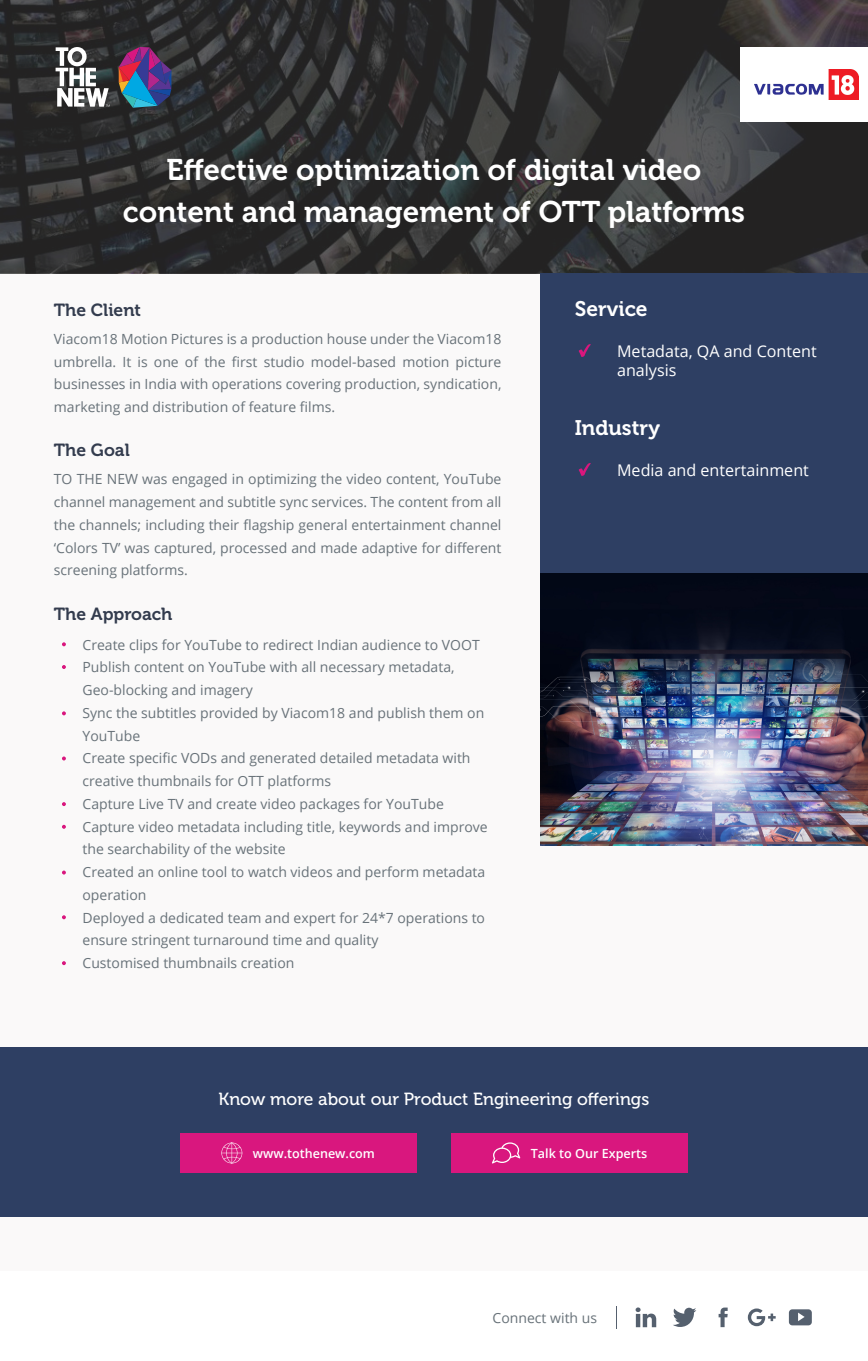
<style>
.page{position:relative;width:868px;height:1361px;background:#fff}
.page>*{position:absolute;margin:0;border:0;box-sizing:border-box;transform-origin:0 0}
.t1{font:29.75px/42px "Museo 700";color:#fff;text-align:center}
.t2{font:21px "Museo 700";color:#fff}
.t3{font:17.5px "Museo 500";color:#fff}
.t4{font:17.5px "Museo 700";color:#333c4e}
.t5{font:16.1px/19.3px "Open Sans";color:#fff}
.t6{font:14px/22.8px "Open Sans";color:#687279;text-align:justify}
.t7{font:600 12.6px "Open Sans";color:#fff}
</style>
<div class="page">
<div style="left:0;top:0;width:868px;height:1270px;background:#faf9f9"></div>
<svg style="left:636px;top:1307px;width:20px;height:20px"></svg>
<svg style="left:673px;top:1308px;width:23px;height:19px"></svg>
<svg style="left:719px;top:1307px;width:9px;height:20px"></svg>
<svg style="left:748px;top:1308px;width:28px;height:18px"></svg>
<svg style="left:789px;top:1309px;width:23px;height:16px"></svg>
<svg style="left:0;top:0;width:868px;height:273px;background:#2e2e2f"></svg>
<svg style="left:616px;top:1306px;width:1px;height:22px"></svg>
<div style="left:740px;top:47px;width:128px;height:75px;background:#fff"></div>
<img style="left:754px;top:69px;width:105px;height:31px">
<svg style="left:56px;top:47px;width:54px;height:60px"></svg>
<svg style="left:119px;top:47px;width:52px;height:61px;background:#534d80"></svg>
<svg style="left:62px;top:642px;width:4px;height:4px"></svg>
<svg style="left:62px;top:665px;width:4px;height:4px"></svg>
<svg style="left:62px;top:711px;width:4px;height:4px"></svg>
<svg style="left:62px;top:756px;width:4px;height:4px"></svg>
<svg style="left:62px;top:825px;width:4px;height:4px"></svg>
<svg style="left:62px;top:915px;width:4px;height:4px"></svg>
<svg style="left:62px;top:961px;width:4px;height:4px"></svg>
<svg style="left:62px;top:802px;width:4px;height:4px"></svg>
<svg style="left:62px;top:870px;width:4px;height:4px"></svg>
<div style="left:0;top:1047px;width:868px;height:170px;background:#2e3f63"></div>
<div style="left:180px;top:1133px;width:236px;height:39px;background:#d9177e"></div>
<svg style="left:221px;top:1142px;width:21px;height:21px"></svg>
<div style="left:451px;top:1133px;width:237px;height:39px;background:#d9177e"></div>
<svg style="left:492px;top:1142px;width:28px;height:21px"></svg>
<div style="left:540px;top:273px;width:328px;height:302px;background:#2e3f63"></div>
<svg style="left:578px;top:344px;width:13px;height:13px"></svg>
<svg style="left:578px;top:463px;width:13px;height:13px"></svg>
<img style="left:540px;top:573px;width:328px;height:272px">
<h1 class="t1" style="left:123px;top:149px;width:624px">Effective optimization of digital video content and management of OTT platforms</h1>
<p class="t4" style="left:54px;top:300px;width:89px">The Client</p>
<p class="t6" style="left:54px;top:327px;width:449px">Viacom18 Motion Pictures is a production house under the Viacom18 umbrella. It is one of the first studio model-based motion picture businesses in India with operations covering production, syndication, marketing and distribution of feature films.</p>
<p class="t4" style="left:54px;top:440px;width:77px">The Goal</p>
<p class="t6" style="left:54px;top:468px;width:449px">TO THE NEW was engaged in optimizing the video content, YouTube channel management and subtitle sync services. The content from all the channels; including their flagship general entertainment channel ‘Colors TV’ was captured, processed and made adaptive for different screening platforms.</p>
<p class="t4" style="left:54px;top:604px;width:120px">The Approach</p>
<p class="t6" style="left:83px;top:633px;width:407px;text-align:left">Create clips for YouTube to redirect Indian audience to VOOT Publish content on YouTube with all necessary metadata, Geo-blocking and imagery<br>Sync the subtitles provided by Viacom18 and publish them on YouTube<br>Create specific VODs and generated detailed metadata with creative thumbnails for OTT platforms<br>Capture Live TV and create video packages for YouTube Capture video metadata including title, keywords and improve the searchability of the website<br>Created an online tool to watch videos and perform metadata operation<br>Deployed a dedicated team and expert for 24*7 operations to ensure stringent turnaround time and quality<br>Customised thumbnails creation</p>
<h2 class="t2" style="left:575px;top:297px;width:74px">Service</h2>
<p class="t5" style="left:617px;top:341px;width:201px">Metadata, QA and Content analysis</p>
<h2 class="t2" style="left:575px;top:416px;width:87px">Industry</h2>
<p class="t5" style="left:617px;top:460px;width:193px">Media and entertainment</p>
<p class="t3" style="left:219px;top:1090px;width:432px">Know more about our Product Engineering offerings</p>
<p class="t7" style="left:253px;top:1144px;width:124px">www.tothenew.com</p>
<p class="t7" style="left:531px;top:1144px;width:118px">Talk to Our Experts</p>
<p class="t6" style="left:493px;top:1306px;width:106px">Connect with us</p>
</div>
